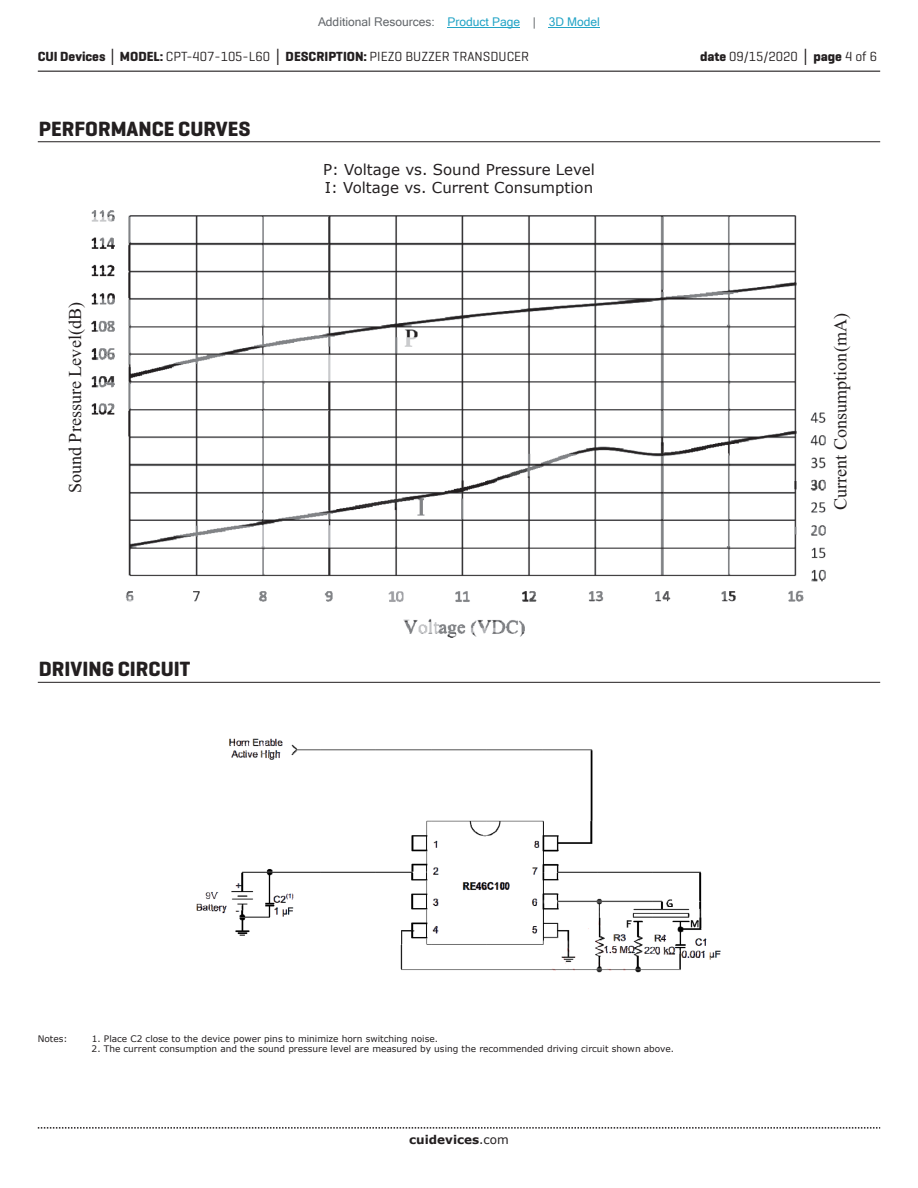
<style>
.page{position:relative;width:918px;height:1188px;background:#fff}
.page>*{position:absolute;margin:0;border:0;box-sizing:border-box;transform-origin:0 0}
.t1{font:700 21px "Geogrotesque";color:#231f20}
.t2{font:18.15px "Times New Roman";color:#231f20}
.t3{font:15px/18px "Verdana";color:#231f20}
.t4{font:13.5px "Geogrotesque";color:#231f20}
.t5{font:12px "Microsoft Sans Serif";color:#63676b}
.t6{font:700 12px "Verdana";color:#231f20}
.t7{font:9px "Verdana";color:#231f20}
.s1{color:#23a4c6}
.s2{font-weight:700}
.s3{font-family:"Verdana";font-weight:700}
.s4{font-weight:400}
</style>
<div class="page">
<hr style="left:38px;top:71px;width:842px;height:1px;background:#231f20">
<svg style="left:38px;top:1127px;width:842px;height:2px"></svg>
<hr style="left:38px;top:141px;width:842px;height:1px;background:#231f20">
<img style="left:92px;top:210px;width:733px;height:427px">
<hr style="left:38px;top:682px;width:842px;height:1px;background:#231f20">
<img style="left:196px;top:738px;width:525px;height:235px">
<hr style="left:448px;top:27px;width:72px;height:1px;background:#23a4c6">
<hr style="left:549px;top:27px;width:51px;height:1px;background:#23a4c6">
<h3 class="t5" style="left:318px;top:15px;width:283px">Additional Resources: <span class="s1">Product Page</span> | <span class="s1">3D Model</span></h3>
<h3 class="t4" style="left:38px;top:48px;width:493px"><span class="s2">CUI Devices</span> <span class="s3">│</span> <span class="s2">MODEL:</span> CPT-407-105-L60 <span class="s3">│</span> <span class="s2">DESCRIPTION:</span> PIEZO BUZZER TRANSDUCER</h3>
<h3 class="t4" style="left:700px;top:48px;width:179px"><span class="s2">date</span> 09/15/2020 <span class="s3">│</span> <span class="s2">page</span> 4 of 6</h3>
<h1 class="t1" style="left:39px;top:116px;width:213px">PERFORMANCE CURVES</h1>
<h3 class="t3" style="left:323px;top:160px;width:273px">P: Voltage vs. Sound Pressure Level<br>I: Voltage vs. Current Consumption</h3>
<h2 class="t2" style="left:69px;top:493px;width:193px;rotate:-90deg">Sound Pressure Level(dB)</h2>
<h2 class="t2" style="left:834px;top:510px;width:198px;rotate:-90deg">Current Consumption(mA)</h2>
<h1 class="t1" style="left:39px;top:656px;width:153px">DRIVING CIRCUIT</h1>
<p class="t7" style="left:38px;top:1032px;width:31px">Notes:</p>
<p class="t7" style="left:92px;top:1032px;width:348px">1. Place C2 close to the device power pins to minimize horn switching noise.</p>
<p class="t7" style="left:92px;top:1043px;width:584px">2. The current consumption and the sound pressure level are measured by using the recommended driving circuit shown above.</p>
<h3 class="t6" style="left:409px;top:1131px;width:101px">cuidevices<span class="s4">.com</span></h3>
</div>
